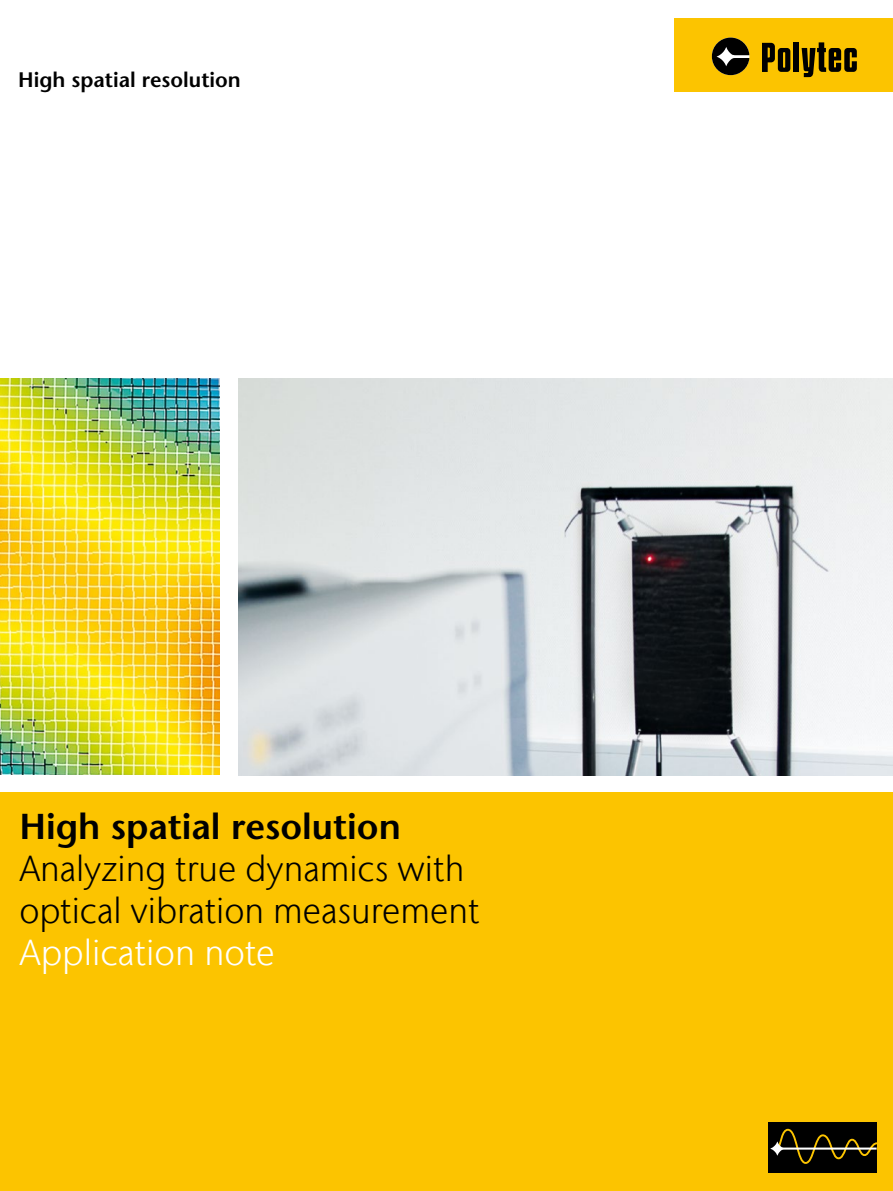
<style>
.page{position:relative;width:893px;height:1191px;background:#fff}
.page>*{position:absolute;margin:0;border:0;box-sizing:border-box;transform-origin:0 0}
.t1{font:300 36px/42px "Stone Sans IIITC Com";color:#000}
.t2{font:600 36px "Stone Sans";color:#000}
.t3{font:300 36px "Stone Sans IIITC Com";color:#fff}
.t4{font:600 21px "Stone Sans";color:#000}
</style>
<div class="page">
<div style="left:674px;top:19px;width:219px;height:73px;background:#fcc400"></div>
<div style="left:794px;top:42px;width:5px;height:30px;background:#000"></div>
<svg style="left:762px;top:43px;width:28px;height:29px"></svg>
<svg style="left:712px;top:38px;width:37px;height:37px"></svg>
<svg style="left:802px;top:42px;width:55px;height:35px"></svg>
<div style="left:0;top:792px;width:893px;height:399px;background:#fcc400"></div>
<img style="left:0;top:378px;width:220px;height:396px">
<div style="left:768px;top:1121px;width:109px;height:51px;background:#000"></div>
<svg style="left:770px;top:1128px;width:107px;height:36px"></svg>
<img style="left:238px;top:378px;width:655px;height:397px">
<p class="t4" style="left:18px;top:67px;width:224px">High spatial resolution</p>
<p class="t2" style="left:19px;top:804px;width:383px">High spatial resolution</p>
<p class="t1" style="left:19px;top:847px;width:462px">Analyzing true dynamics with optical vibration measurement</p>
<p class="t3" style="left:19px;top:930px;width:257px">Application note</p>
</div>
